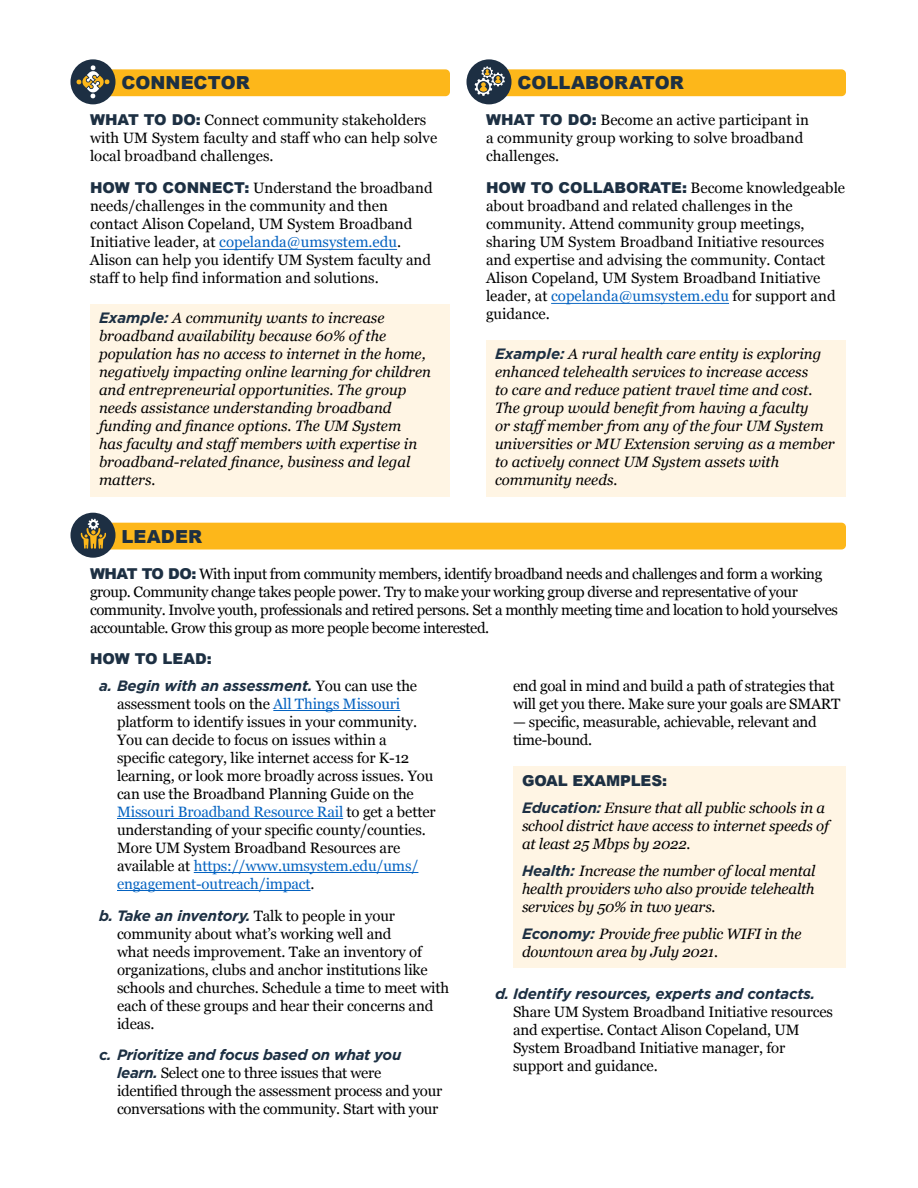
<style>
.page{position:relative;width:918px;height:1188px;background:#fff}
.page>*{position:absolute;margin:0;border:0;box-sizing:border-box;transform-origin:0 0}
.t1{font:900 18px "Arial";letter-spacing:.005em;color:#1d3043}
.t2{font:15px/18px "Georgia";letter-spacing:-.01em;color:#000}
.t3{font:italic 15px/18px "Georgia";color:#000}
.t4{font:15px/18px "Georgia";letter-spacing:-.03em;color:#000}
.t5{font:italic 700 15px "Gotham";letter-spacing:-.01em;color:#1d3043}
.t6{font:900 15px "Arial";letter-spacing:-.01em;color:#1d3043}
.s1{font-family:"Arial";font-weight:900;color:#1d3043}
.s2{color:#0563c1}
.s3{font-family:"Gotham";font-weight:700;color:#1d3043}
.s4{font-family:"Georgia";font-weight:400;font-style:normal;color:#000}
.s5{font-family:"Gotham";font-weight:700;font-style:italic;color:#1d3043}
</style>
<div class="page">
<div style="left:104px;top:69px;width:346px;height:27px;background:#fdb71a;border-radius:4px"></div>
<div style="left:90px;top:304px;width:360px;height:192px;background:#fff5e4"></div>
<hr style="left:219px;top:249px;width:178px;height:1px;background:#0563c1">
<div style="left:70px;top:59px;width:46px;height:45px;background:#1d2f43;border-radius:50%"></div>
<svg style="left:76px;top:65px;width:34px;height:34px"></svg>
<div style="left:500px;top:69px;width:346px;height:27px;background:#fdb71a;border-radius:4px"></div>
<div style="left:486px;top:340px;width:360px;height:156px;background:#fff5e4"></div>
<hr style="left:551px;top:303px;width:178px;height:1px;background:#0563c1">
<div style="left:466px;top:59px;width:46px;height:45px;background:#1d2f43;border-radius:50%"></div>
<svg style="left:475px;top:66px;width:30px;height:30px"></svg>
<div style="left:104px;top:523px;width:742px;height:26px;background:#fdb71a;border-radius:4px"></div>
<hr style="left:273px;top:710px;width:127px;height:1px;background:#0563c1">
<hr style="left:117px;top:818px;width:226px;height:1px;background:#0563c1">
<hr style="left:194px;top:872px;width:224px;height:1px;background:#0563c1">
<hr style="left:117px;top:890px;width:194px;height:1px;background:#0563c1">
<div style="left:513px;top:766px;width:333px;height:30px;background:#fff5e4"></div>
<div style="left:513px;top:793px;width:333px;height:66px;background:#fff5e4"></div>
<div style="left:513px;top:856px;width:333px;height:66px;background:#fff5e4"></div>
<div style="left:513px;top:919px;width:333px;height:48px;background:#fff5e4"></div>
<div style="left:70px;top:513px;width:46px;height:45px;background:#1d2f43;border-radius:50%"></div>
<svg style="left:80px;top:519px;width:26px;height:30px"></svg>
<p class="t1" style="left:122px;top:70px;width:130px">CONNECTOR</p>
<p class="t2" style="left:90px;top:111px;width:349px"><span class="s1">WHAT TO DO:</span> Connect community stakeholders with UM System faculty and staff who can help solve local broadband challenges.</p>
<p class="t2" style="left:90px;top:178px;width:344px"><span class="s1">HOW TO CONNECT:</span> Understand the broadband needs/challenges in the community and then contact Alison Copeland, UM System Broadband Initiative leader, at <span class="s2">copelanda@umsystem.edu</span>.<br>Alison can help you identify UM System faculty and staff to help find information and solutions.</p>
<p class="t3" style="left:99px;top:309px;width:334px"><span class="s3">Example:</span> A community wants to increase broadband availability because 60% of the population has no access to internet in the home, negatively impacting online learning for children and entrepreneurial opportunities. The group needs assistance understanding broadband funding and finance options. The UM System<br>has faculty and staff members with expertise in broadband-related finance, business and legal matters.</p>
<p class="t1" style="left:518px;top:70px;width:168px">COLLABORATOR</p>
<p class="t2" style="left:486px;top:111px;width:324px"><span class="s1">WHAT TO DO:</span> Become an active participant in a community group working to solve broadband challenges.</p>
<p class="t2" style="left:486px;top:178px;width:361px"><span class="s1">HOW TO COLLABORATE:</span> Become knowledgeable about broadband and related challenges in the community. Attend community group meetings, sharing UM System Broadband Initiative resources and expertise and advising the community. Contact Alison Copeland, UM System Broadband Initiative leader, at <span class="s2">copelanda@umsystem.edu</span> for support and guidance.</p>
<p class="t3" style="left:495px;top:345px;width:341px"><span class="s3">Example:</span> A rural health care entity is exploring enhanced telehealth services to increase access<br>to care and reduce patient travel time and cost.<br>The group would benefit from having a faculty<br>or staff member from any of the four UM System universities or MU Extension serving as a member to actively connect UM System assets with community needs.</p>
<p class="t1" style="left:122px;top:523px;width:82px">LEADER</p>
<p class="t4" style="left:90px;top:564px;width:749px"><span class="s1">WHAT TO DO:</span> With input from community members, identify broadband needs and challenges and form a working group. Community change takes people power. Try to make your working group diverse and representative of your community. Involve youth, professionals and retired persons. Set a monthly meeting time and location to hold yourselves accountable. Grow this group as more people become interested.</p>
<p class="t6" style="left:90px;top:648px;width:123px">HOW TO LEAD:</p>
<p class="t5" style="left:99px;top:676px;width:320px">a. Begin with an assessment. <span class="s4">You can use the</span></p>
<p class="t2" style="left:117px;top:694px;width:320px">assessment tools on the <span class="s2">All Things Missouri </span>platform to identify issues in your community.<br>You can decide to focus on issues within a specific category, like internet access for K-12 learning, or look more broadly across issues. You can use the Broadband Planning Guide on the <span class="s2">Missouri Broadband Resource Rail</span> to get a better understanding of your specific county/counties.<br>More UM System Broadband Resources are available at <span class="s2">https://www.umsystem.edu/ums/ engagement-outreach/impact</span>.</p>
<p class="t5" style="left:99px;top:905px;width:298px">b. Take an inventory. <span class="s4">Talk to people in your</span></p>
<p class="t2" style="left:117px;top:924px;width:334px">community about what’s working well and<br>what needs improvement. Take an inventory of organizations, clubs and anchor institutions like schools and churches. Schedule a time to meet with each of these groups and hear their concerns and ideas.</p>
<p class="t5" style="left:99px;top:1045px;width:304px">c. Prioritize and focus based on what you</p>
<p class="t2" style="left:117px;top:1063px;width:327px"><span class="s5">learn.</span> Select one to three issues that were identified through the assessment process and your conversations with the community. Start with your</p>
<p class="t2" style="left:513px;top:676px;width:329px">end goal in mind and build a path of strategies that will get you there. Make sure your goals are SMART</p>
<p class="t2" style="left:513px;top:712px;width:305px">— specific, measurable, achievable, relevant and time-bound.</p>
<p class="t6" style="left:522px;top:769px;width:147px">GOAL EXAMPLES:</p>
<p class="t3" style="left:522px;top:798px;width:309px"><span class="s3">Education:</span> Ensure that all public schools in a school district have access to internet speeds of at least 25 Mbps by 2022.</p>
<p class="t3" style="left:522px;top:861px;width:295px;text-align:justify"><span class="s3">Health:</span> Increase the number of local mental health providers who also provide telehealth services by 50% in two years.</p>
<p class="t3" style="left:522px;top:924px;width:281px"><span class="s3">Economy:</span> Provide free public WIFI in the downtown area by July 2021.</p>
<p class="t5" style="left:495px;top:983px;width:322px">d. Identify resources, experts and contacts.</p>
<p class="t2" style="left:513px;top:1002px;width:322px">Share UM System Broadband Initiative resources and expertise. Contact Alison Copeland, UM System Broadband Initiative manager, for support and guidance.</p>
</div>
